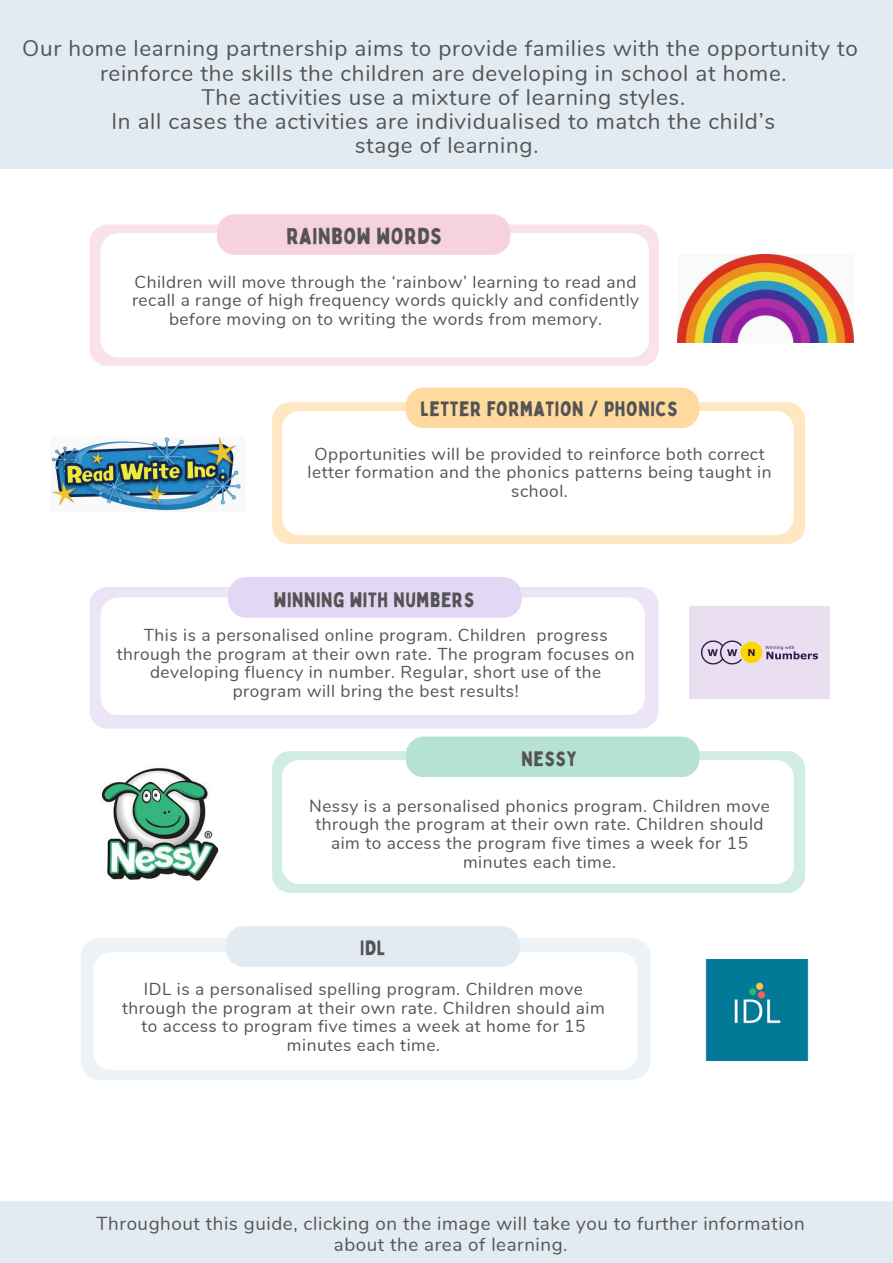
<style>
.page{position:relative;width:893px;height:1263px;background:#fff}
.page>*{position:absolute;margin:0;border:0;box-sizing:border-box;transform-origin:0 0}
.t1{font:22.5px "Bobby Jones";letter-spacing:.03em;color:#545454}
.t2{font:22.42px/24.2px "Nunito";letter-spacing:.03em;color:#545454;text-align:center}
.t3{font:20.4px "Bobby Jones";letter-spacing:.03em;color:#545454}
.t4{font:18.75px/20.2px "Nunito";letter-spacing:.03em;color:#545454;text-align:center}
.t5{font:17.25px/18.6px "Nunito";letter-spacing:.03em;color:#545454;text-align:center}
</style>
<div class="page">
<div style="left:90px;top:224px;width:569px;height:142px;background:#f9e2ea;border-radius:18px"></div>
<div style="left:101px;top:233px;width:548px;height:124px;background:#fff;border-radius:18px"></div>
<div style="left:217px;top:214px;width:293px;height:41px;background:#f6d1de;border-radius:18px"></div>
<div style="left:272px;top:402px;width:533px;height:142px;background:#ffe7c2;border-radius:18px"></div>
<div style="left:282px;top:411px;width:511px;height:124px;background:#fff;border-radius:18px"></div>
<div style="left:406px;top:388px;width:293px;height:40px;background:#ffda9e;border-radius:18px"></div>
<div style="left:81px;top:938px;width:569px;height:142px;background:#edf2f6;border-radius:18px"></div>
<div style="left:272px;top:751px;width:533px;height:142px;background:#d1ece3;border-radius:18px"></div>
<div style="left:282px;top:760px;width:511px;height:124px;background:#fff;border-radius:18px"></div>
<div style="left:406px;top:736px;width:293px;height:41px;background:#b6e2d3;border-radius:18px"></div>
<div style="left:89px;top:587px;width:569px;height:142px;background:#ece5f8;border-radius:18px"></div>
<div style="left:0;top:0;width:893px;height:169px;background:#e3ebf2"></div>
<div style="left:0;top:1201px;width:893px;height:62px;background:#e3ebf2"></div>
<img style="left:690px;top:606px;width:139px;height:93px">
<img style="left:101px;top:765px;width:118px;height:116px">
<img style="left:705px;top:959px;width:104px;height:101px">
<img style="left:678px;top:255px;width:175px;height:87px">
<img style="left:51px;top:438px;width:192px;height:73px">
<div style="left:93px;top:952px;width:545px;height:118px;background:#fff;border-radius:18px"></div>
<div style="left:226px;top:926px;width:293px;height:41px;background:#e3ebf2;border-radius:18px"></div>
<div style="left:101px;top:597px;width:544px;height:118px;background:#fff;border-radius:18px"></div>
<div style="left:228px;top:577px;width:293px;height:41px;background:#e2d7f4;border-radius:18px"></div>
<p class="t2" style="left:22px;top:37px;width:837px">Our home learning partnership aims to provide families with the opportunity to reinforce the skills the children are developing in school at home.</p>
<p class="t2" style="left:201px;top:85px;width:485px">The activities use a mixture of learning styles.</p>
<p class="t2" style="left:111px;top:110px;width:665px">In all cases the activities are individualised to match the child’s</p>
<p class="t2" style="left:355px;top:134px;width:185px">stage of learning.</p>
<p class="t1" style="left:286px;top:222px;width:157px">RAINBOW WORDS</p>
<p class="t5" style="left:132px;top:273px;width:508px">Children will move through the ‘rainbow’ learning to read and recall a range of high frequency words quickly and confidently before moving on to writing the words from memory.</p>
<p class="t3" style="left:420px;top:396px;width:259px">LETTER FORMATION / PHONICS</p>
<p class="t5" style="left:307px;top:445px;width:465px">Opportunities will be provided to reinforce both correct letter formation and the phonics patterns being taught in school.</p>
<p class="t3" style="left:274px;top:587px;width:202px">WINNING WITH NUMBERS</p>
<p class="t5" style="left:117px;top:626px;width:519px">This is a personalised online program. Children progress through the program at their own rate. The program focuses on developing fluency in number. Regular, short use of the program will bring the best results!</p>
<p class="t3" style="left:521px;top:746px;width:57px">NESSY</p>
<p class="t5" style="left:309px;top:797px;width:462px">Nessy is a personalised phonics program. Children move through the program at their own rate. Children should aim to access the program five times a week for 15 minutes each time.</p>
<p class="t3" style="left:360px;top:935px;width:26px">IDL</p>
<p class="t5" style="left:122px;top:980px;width:484px">IDL is a personalised spelling program. Children move through the program at their own rate. Children should aim to access to program five times a week at home for 15 minutes each time.</p>
<p class="t4" style="left:96px;top:1214px;width:710px">Throughout this guide, clicking on the image will take you to further information about the area of learning.</p>
</div>
